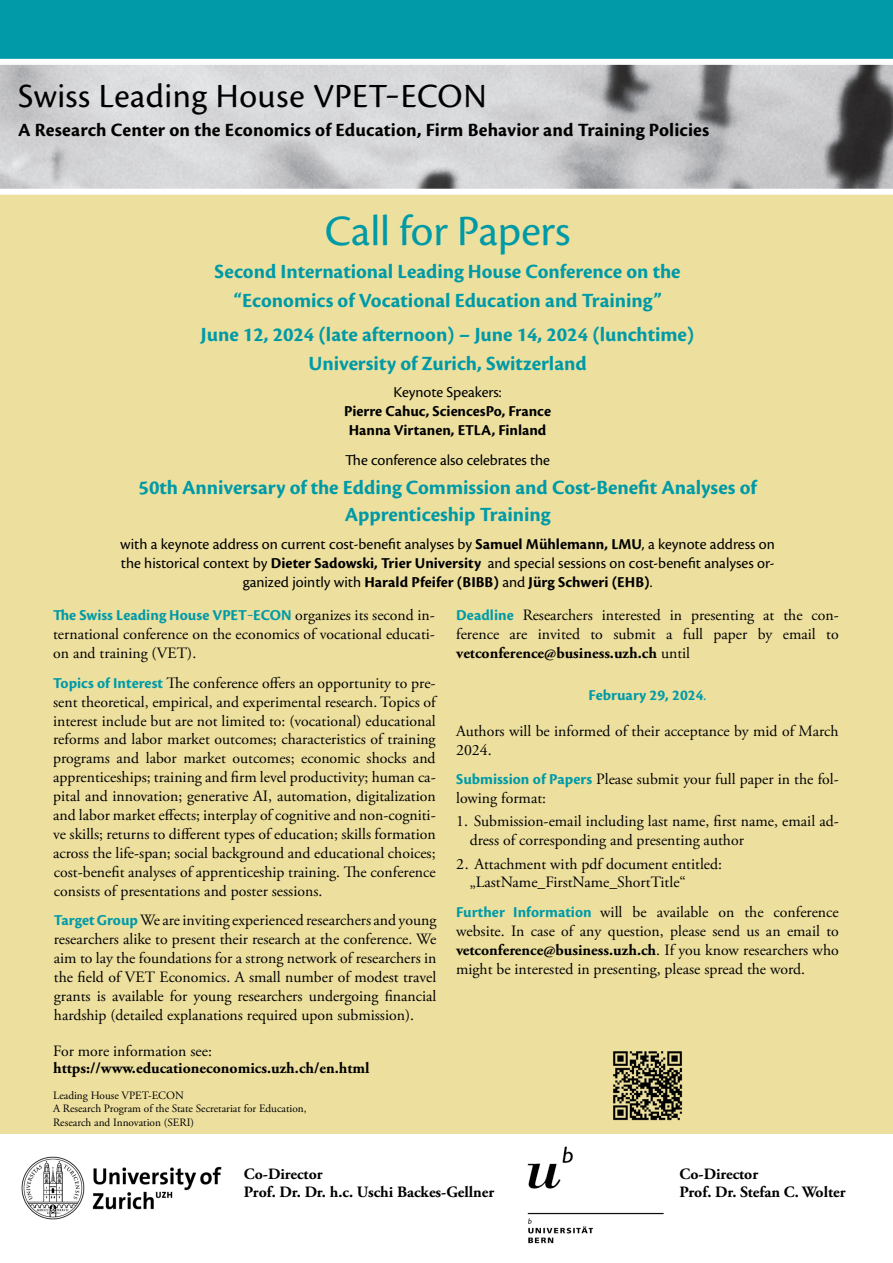
<style>
.page{position:relative;width:893px;height:1263px;background:#fff}
.page>*{position:absolute;margin:0;border:0;box-sizing:border-box;transform-origin:0 0}
.t1{font:45px "Cronos Pro";letter-spacing:-.005em;color:#009aa7}
.t2{font:35.25px "Cronos Pro";letter-spacing:.015em;color:#000}
.t3{font:700 21px/28.8px "Cronos Pro";letter-spacing:-.005em;color:#009aa7;text-align:center}
.t4{font:700 19.5px "Cronos Pro";letter-spacing:.005em;color:#000}
.t5{font:15.75px/18.9px "Adobe Garamond Pro";color:#000}
.t6{font:15.75px/18.9px "Cronos Pro";color:#000;text-align:center}
.t7{font:700 15.75px/18.9px "Adobe Garamond Pro";color:#000}
.t8{font:700 15.75px "Cronos Pro";color:#009aa8}
.t9{font:700 15.75px/18.9px "Cronos Pro";letter-spacing:-.005em;color:#000}
.t10{font:11.25px/13.5px "Adobe Garamond Pro";color:#000}
.s1{font-weight:700}
.s2{font-weight:400}
.s3{font-family:"Adobe Garamond Pro";font-weight:400;color:#000}
.s4{font-family:"Cronos Pro";font-weight:700;color:#009aa8}
</style>
<div class="page">
<img style="left:527px;top:1147px;width:136px;height:97px">
<img style="left:21px;top:1156px;width:201px;height:64px">
<img style="left:0;top:65px;width:893px;height:124px">
<div style="left:0;top:195px;width:893px;height:939px;background:#ede09f"></div>
<div style="left:0;top:0;width:893px;height:59px;background:#009aa8"></div>
<img style="left:613px;top:1051px;width:70px;height:70px">
<h2 class="t2" style="left:18px;top:75px;width:470px">Swiss Leading House VPET‒ECON</h2>
<p class="t4" style="left:18px;top:119px;width:693px">A Research Center on the Economics of Education, Firm Behavior and Training Policies</p>
<h1 class="t1" style="left:325px;top:205px;width:247px">Call for Papers</h1>
<h3 class="t3" style="left:215px;top:258px;width:467px">Second International Leading House Conference on the “Economics of Vocational Education and Training”</h3>
<h3 class="t3" style="left:201px;top:320px;width:495px">June 12, 2024 (late afternoon) – June 14, 2024 (lunchtime)<br>University of Zurich, Switzerland</h3>
<p class="t6" style="left:394px;top:383px;width:110px">Keynote Speakers:</p>
<p class="t9" style="left:344px;top:402px;width:208px">Pierre Cahuc, SciencesPo, France<br>Hanna Virtanen, ETLA, Finland</p>
<p class="t6" style="left:345px;top:451px;width:206px">The conference also celebrates the</p>
<h3 class="t3" style="left:139px;top:475px;width:620px;line-height:27px">50th Anniversary of the Edding Commission and Cost-Benefit Analyses of<br>Apprenticeship Training</h3>
<p class="t6" style="left:120px;top:534px;width:656px">with a keynote address on current cost-benefit analyses by <span class="s1">Samuel Mühlemann, LMU</span>, a keynote address on the historical context by <span class="s1">Dieter Sadowski, Trier University</span> and special sessions on cost-benefit analyses or&shy;ganized jointly with <span class="s1">Harald Pfeifer (BIBB)</span> and <span class="s1">Jürg Schweri (EHB)</span>.</p>
<p class="t8" style="left:53px;top:606px;width:383px">The Swiss Leading House VPET<span class="s2">‒</span>ECON <span class="s3">organizes its second in-</span></p>
<p class="t5" style="left:53px;top:625px;width:383px">ternational conference on the economics of vocational educati&shy;on and training (VET).</p>
<p class="t5" style="left:53px;top:674px;width:384px;text-align:justify"><span class="s4">Topics of Interest</span> The conference offers an opportunity to pre&shy;sent theoretical, empirical, and experimental research. Topics of interest include but are not limited to: (vocational) educational reforms and labor market outcomes; characteristics of training programs and labor market outcomes; economic shocks and apprenticeships; training and firm level productivity; human ca&shy;pital and innovation; generative AI, automation, digitalization and labor market effects; interplay of cognitive and non-cogniti&shy;ve skills; returns to different types of education; skills formation across the life-span; social background and educational choices; cost-benefit analyses of apprenticeship training. The conference consists of presentations and poster sessions.</p>
<p class="t5" style="left:54px;top:911px;width:384px;text-align:justify"><span class="s4">Target Group</span> We are inviting experienced researchers and young researchers alike to present their research at the conference. We aim to lay the foundations for a strong network of researchers in the field of VET Economics. A small number of modest travel grants is available for young researchers undergoing financial hardship (detailed explanations required upon submission).</p>
<p class="t5" style="left:53px;top:1042px;width:160px">For more information see:</p>
<p class="t7" style="left:53px;top:1059px;width:318px">https://www.educationeconomics.uzh.ch/en.html</p>
<p class="t10" style="left:53px;top:1089px;width:255px">Leading House VPET-ECON<br>A Research Program of the State Secretariat for Education,<br>Research and Innovation (SERI)</p>
<p class="t5" style="left:456px;top:606px;width:384px;text-align:justify"><span class="s4">Deadline</span> Researchers interested in presenting at the con&shy;ference are invited to submit a full paper by email to <span class="s1">vetconference@business.uzh.ch</span> until</p>
<p class="t8" style="left:589px;top:686px;width:119px">February 29, 2024<span class="s2">.</span></p>
<p class="t5" style="left:456px;top:722px;width:384px">Authors will be informed of their acceptance by mid of March<br>2024.</p>
<p class="t5" style="left:456px;top:770px;width:384px"><span class="s4">Submission of Papers</span> Please submit your full paper in the fol&shy;lowing format:</p>
<p class="t5" style="left:470px;top:813px;width:371px;text-indent:-13px">1. Submission-email including last name, first name, email ad&shy;dress of corresponding and presenting author</p>
<p class="t5" style="left:470px;top:855px;width:254px;text-indent:-13px">2. Attachment with pdf document entitled: „LastName_FirstName_ShortTitle“</p>
<p class="t5" style="left:456px;top:903px;width:384px;text-align:justify"><span class="s4">Further Information</span> will be available on the conference website. In case of any question, please send us an email to <span class="s1">vetconference@business.uzh.ch</span>. If you know researchers who might be interested in presenting, please spread the word.</p>
<p class="t7" style="left:244px;top:1164px;width:252px">Co-Director<br>Prof. Dr. Dr. h.c. Uschi Backes-Gellner</p>
<p class="t7" style="left:680px;top:1164px;width:168px">Co-Director<br>Prof. Dr. Stefan C. Wolter</p>
</div>
